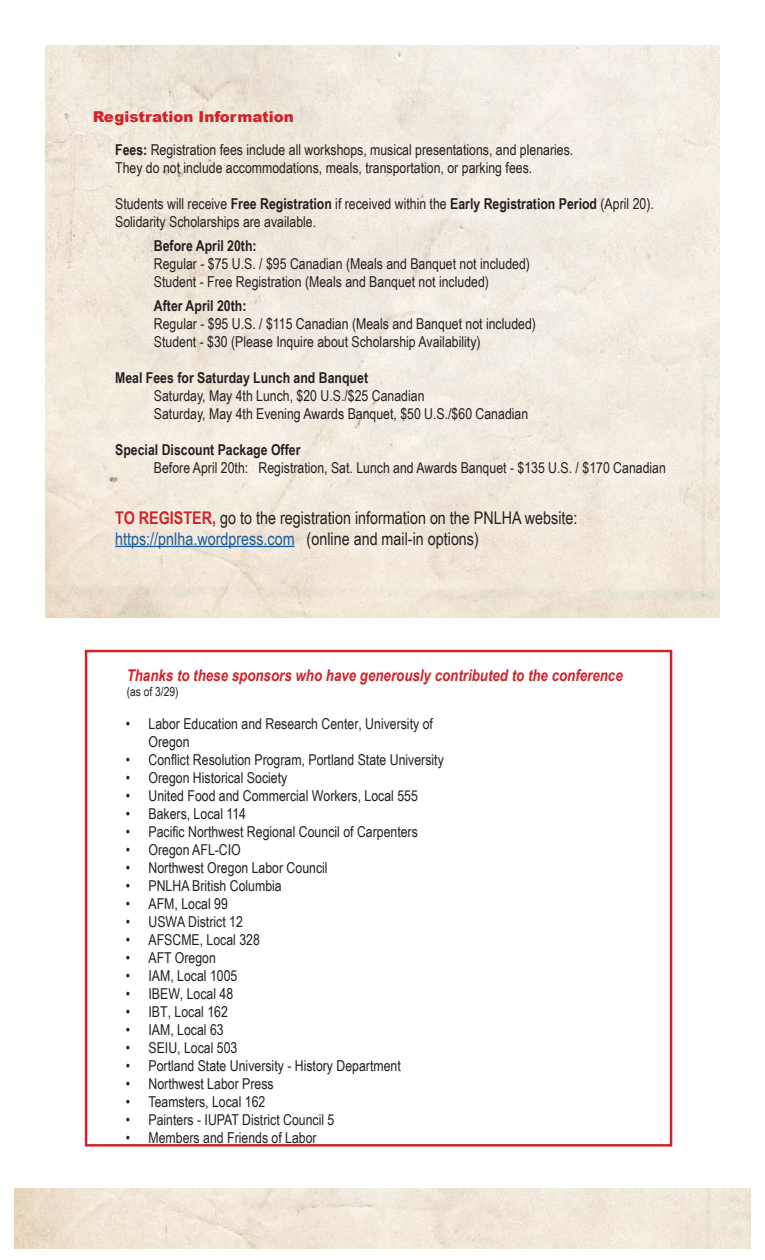
<style>
.page{position:relative;width:765px;height:1260px;background:#fff}
.page>*{position:absolute;margin:0;border:0;box-sizing:border-box;transform-origin:0 0}
.t1{font:17.5px/21px "Arial Narrow";color:#231f20}
.t2{font:italic 700 16.25px "Arial Narrow";color:#d1232a}
.t3{font:15px/18px "Arial Narrow";color:#231f20}
.t4{font:700 15px "Arial Narrow";color:#231f20}
.t5{font:900 15px "Arial";color:#d1232a}
.t6{font:12.5px "Arial Narrow";color:#231f20}
.s1{font-weight:700}
.s2{font-weight:700;color:#d1232a}
.s3{color:#175d9e}
</style>
<div class="page">
<img style="left:45px;top:45px;width:675px;height:572px">
<hr style="left:115px;top:546px;width:180px;height:1px;background:#175d9e">
<div style="left:85px;top:650px;width:587px;height:497px;border:2px solid #d1232a"></div>
<p class="t5" style="left:93px;top:106px;width:203px">Registration Information</p>
<p class="t3" style="left:115px;top:140px;width:460px"><span class="s1">Fees:</span> Registration fees include all workshops, musical presentations, and plenaries.<br>They do not include accommodations, meals, transportation, or parking fees.</p>
<p class="t3" style="left:115px;top:194px;width:540px">Students will receive <span class="s1">Free Registration</span> if received within the <span class="s1">Early Registration Period</span> (April 20).<br>Solidarity Scholarships are available.</p>
<p class="t4" style="left:154px;top:234px;width:104px">Before April 20th:</p>
<p class="t3" style="left:154px;top:254px;width:378px">Regular - $75 U.S. / $95 Canadian (Meals and Banquet not included)<br>Student - Free Registration (Meals and Banquet not included)</p>
<p class="t4" style="left:154px;top:294px;width:94px">After April 20th:</p>
<p class="t3" style="left:154px;top:314px;width:384px">Regular - $95 U.S. / $115 Canadian (Meals and Banquet not included)<br>Student - $30 (Please Inquire about Scholarship Availability)</p>
<p class="t4" style="left:115px;top:366px;width:254px">Meal Fees for Saturday Lunch and Banquet</p>
<p class="t3" style="left:154px;top:386px;width:376px">Saturday, May 4th Lunch, $20 U.S./$25 Canadian<br>Saturday, May 4th Evening Awards Banquet, $50 U.S./$60 Canadian</p>
<p class="t4" style="left:115px;top:438px;width:187px">Special Discount Package Offer</p>
<p class="t3" style="left:154px;top:458px;width:513px">Before April 20th: Registration, Sat. Lunch and Awards Banquet - $135 U.S. / $170 Canadian</p>
<p class="t1" style="left:115px;top:506px;width:464px"><span class="s2">TO REGISTER,</span> go to the registration information on the PNLHA website: <span class="s3">https://pnlha.wordpress.com</span> (online and mail-in options)</p>
<p class="t2" style="left:127px;top:663px;width:498px">Thanks to these sponsors who have generously contributed to the conference</p>
<p class="t6" style="left:127px;top:682px;width:53px">(as of 3/29)</p>
<p class="t3" style="left:149px;top:714px;width:286px;text-indent:-23px">• Labor Education and Research Center, University of<br>Oregon</p>
<p class="t3" style="left:126px;top:750px;width:319px">• Conflict Resolution Program, Portland State University</p>
<p class="t3" style="left:126px;top:768px;width:163px">• Oregon Historical Society</p>
<p class="t3" style="left:126px;top:786px;width:293px">• United Food and Commercial Workers, Local 555</p>
<p class="t3" style="left:126px;top:804px;width:122px">• Bakers, Local 114</p>
<p class="t3" style="left:126px;top:822px;width:293px">• Pacific Northwest Regional Council of Carpenters</p>
<p class="t3" style="left:126px;top:840px;width:116px">• Oregon AFL-CIO</p>
<p class="t3" style="left:126px;top:858px;width:203px">• Northwest Oregon Labor Council</p>
<p class="t3" style="left:126px;top:876px;width:157px">• PNLHA British Columbia</p>
<p class="t3" style="left:126px;top:894px;width:103px">• AFM, Local 99</p>
<p class="t3" style="left:126px;top:912px;width:118px">• USWA District 12</p>
<p class="t3" style="left:126px;top:930px;width:135px">• AFSCME, Local 328</p>
<p class="t3" style="left:126px;top:948px;width:92px">• AFT Oregon</p>
<p class="t3" style="left:126px;top:966px;width:113px">• IAM, Local 1005</p>
<p class="t3" style="left:126px;top:984px;width:109px">• IBEW, Local 48</p>
<p class="t3" style="left:126px;top:1002px;width:103px">• IBT, Local 162</p>
<p class="t3" style="left:126px;top:1020px;width:99px">• IAM, Local 63</p>
<p class="t3" style="left:126px;top:1038px;width:113px">• SEIU, Local 503</p>
<p class="t3" style="left:126px;top:1056px;width:276px">• Portland State University - History Department</p>
<p class="t3" style="left:126px;top:1074px;width:149px">• Northwest Labor Press</p>
<p class="t3" style="left:126px;top:1092px;width:141px">• Teamsters, Local 162</p>
<p class="t3" style="left:126px;top:1110px;width:210px">• Painters - IUPAT District Council 5</p>
<p class="t3" style="left:126px;top:1128px;width:192px">• Members and Friends of Labor</p>
</div>
